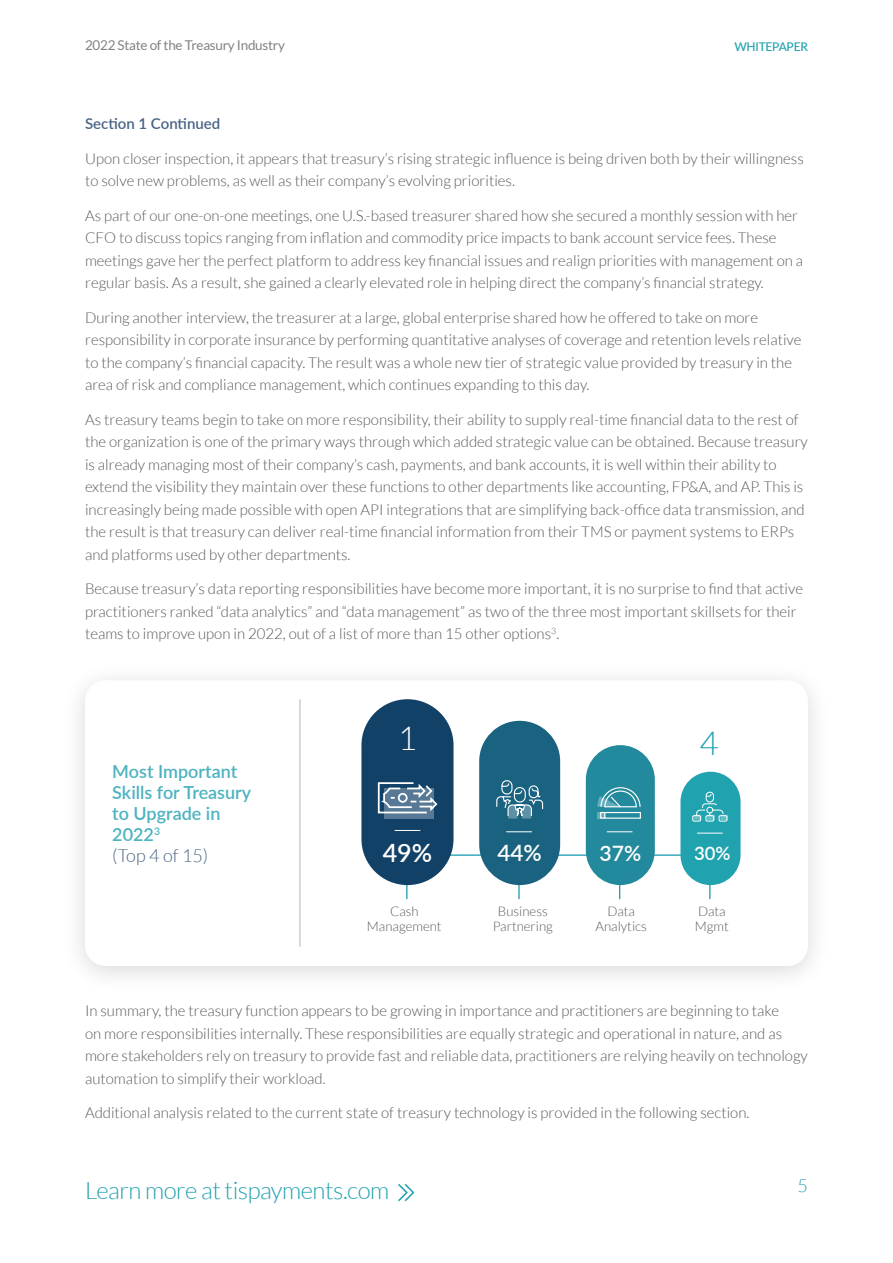
<style>
.page{position:relative;width:893px;height:1263px;background:#fff}
.page>*{position:absolute;margin:0;border:0;box-sizing:border-box;transform-origin:0 0}
.t1{font:300 33.15px "Lato";color:#fff}
.t2{font:300 33.15px "Lato";color:#1fa1b0}
.t3{font:600 25.2px "Lato";color:#fff}
.t4{font:300 24px "Lato";letter-spacing:-.02em;color:#21a1b0}
.t5{font:600 22.5px "Lato";color:#fff}
.t6{font:600 21.15px "Lato";color:#fff}
.t7{font:600 18.6px "Lato";color:#fff}
.t8{font:600 18px/21px "Lato";color:#4cb3c0}
.t9{font:300 18px "Lato";color:#21a1b0}
.t10{font:300 15px/22.5px "Lato";color:#58595b}
.t11{font:600 15px "Lato";color:#486383}
.t12{font:13.5px "Lato";letter-spacing:-.02em;color:#808285}
.t13{font:300 13.2px/14.5px "Lato";color:#58595b;text-align:center}
.t14{font:500 12px "Lato";letter-spacing:-.02em;color:#1fa1b0}
.s1{font-weight:300;color:#486383}
</style>
<div class="page">
<svg style="left:398px;top:1184px;width:16px;height:17px"></svg>
<div style="left:61px;top:661px;width:771px;height:333px;background:#000;opacity:.15"></div>
<div style="left:85px;top:680px;width:723px;height:286px;background:#fff;border-radius:21px"></div>
<div style="left:275px;top:684px;width:49px;height:286px;background:#fff"></div>
<hr style="left:299px;top:699px;width:2px;height:248px;background:#000">
<hr style="left:404px;top:854px;width:314px;height:2px;background:#1fa0b0">
<svg style="left:406px;top:885px;width:1px;height:14px"></svg>
<hr style="left:518px;top:870px;width:2px;height:29px;background:#1fa0b0">
<svg style="left:619px;top:885px;width:1px;height:14px"></svg>
<svg style="left:709px;top:885px;width:1px;height:14px"></svg>
<div style="left:361px;top:699px;width:92px;height:186px;background:#124168;border-radius:46px"></div>
<div style="left:479px;top:721px;width:81px;height:164px;background:#1a6380;border-radius:40px"></div>
<div style="left:586px;top:745px;width:69px;height:140px;background:#228a9c;border-radius:34px"></div>
<div style="left:680px;top:772px;width:60px;height:113px;background:#20a2af;border-radius:30px"></div>
<div style="left:384px;top:788px;width:50px;height:30px;background:#587995"></div>
<svg style="left:378px;top:782px;width:59px;height:32px"></svg>
<svg style="left:496px;top:780px;width:48px;height:38px"></svg>
<svg style="left:597px;top:787px;width:44px;height:32px"></svg>
<svg style="left:692px;top:791px;width:36px;height:31px"></svg>
<svg style="left:395px;top:830px;width:25px;height:1px"></svg>
<svg style="left:506px;top:831px;width:26px;height:1px"></svg>
<svg style="left:607px;top:831px;width:25px;height:1px"></svg>
<svg style="left:697px;top:833px;width:26px;height:1px"></svg>
<p class="t12" style="left:85px;top:37px;width:201px">2022 State of the Treasury Industry</p>
<p class="t14" style="left:734px;top:38px;width:75px">WHITEPAPER</p>
<p class="t11" style="left:85px;top:113px;width:137px">Section 1 Continued</p>
<p class="t10" style="left:85px;top:147px;width:720px">Upon closer inspection, it appears that treasury’s rising strategic influence is being driven both by their willingness to solve new problems, as well as their company’s evolving priorities.</p>
<p class="t10" style="left:85px;top:204px;width:720px">As part of our one-on-one meetings, one U.S.-based treasurer shared how she secured a monthly session with her CFO to discuss topics ranging from inflation and commodity price impacts to bank account service fees. These meetings gave her the perfect platform to address key financial issues and realign priorities with management on a regular basis. As a result, she gained a clearly elevated role in helping direct the company’s financial strategy.</p>
<p class="t10" style="left:85px;top:306px;width:718px">During another interview, the treasurer at a large, global enterprise shared how he offered to take on more responsibility in corporate insurance by performing quantitative analyses of coverage and retention levels relative to the company’s financial capacity. The result was a whole new tier of strategic value provided by treasury in the area of risk and compliance management, which continues expanding to this day.</p>
<p class="t10" style="left:85px;top:408px;width:724px">As treasury teams begin to take on more responsibility, their ability to supply real-time financial data to the rest of the organization is one of the primary ways through which added strategic value can be obtained. Because treasury is already managing most of their company’s cash, payments, and bank accounts, it is well within their ability to extend the visibility they maintain over these functions to other departments like accounting, FP&amp;A, and AP. This is increasingly being made possible with open API integrations that are simplifying back-office data transmission, and the result is that treasury can deliver real-time financial information from their TMS or payment systems to ERPs and platforms used by other departments.</p>
<p class="t10" style="left:85px;top:578px;width:719px">Because treasury’s data reporting responsibilities have become more important, it is no surprise to find that active practitioners ranked “data analytics” and “data management” as two of the three most important skillsets for their teams to improve upon in 2022, out of a list of more than 15 other options<sup>3</sup>.</p>
<p class="t8" style="left:112px;top:760px;width:140px">Most Important<br>Skills for Treasury to Upgrade in<br>2022<sup>3<br></sup><span class="s1">(Top 4 of 15)</span></p>
<h1 class="t1" style="left:398px;top:720px;width:21px">1</h1>
<h1 class="t2" style="left:700px;top:726px;width:21px">4</h1>
<h2 class="t3" style="left:383px;top:835px;width:51px">49%</h2>
<h3 class="t5" style="left:497px;top:837px;width:46px">44%</h3>
<h3 class="t6" style="left:599px;top:838px;width:43px">37%</h3>
<p class="t7" style="left:694px;top:839px;width:38px">30%</p>
<p class="t13" style="left:367px;top:904px;width:76px">Cash<br>Management</p>
<p class="t13" style="left:493px;top:904px;width:62px">Business<br>Partnering</p>
<p class="t13" style="left:596px;top:904px;width:53px">Data<br>Analytics</p>
<p class="t13" style="left:695px;top:904px;width:35px;text-align:left">Data<br>Mgmt</p>
<p class="t10" style="left:85px;top:1000px;width:724px">In summary, the treasury function appears to be growing in importance and practitioners are beginning to take<br>on more responsibilities internally. These responsibilities are equally strategic and operational in nature, and as more stakeholders rely on treasury to provide fast and reliable data, practitioners are relying heavily on technology automation to simplify their workload.</p>
<p class="t10" style="left:85px;top:1102px;width:666px">Additional analysis related to the current state of treasury technology is provided in the following section.</p>
<h3 class="t4" style="left:85px;top:1177px;width:306px">Learn more at tispayments.com</h3>
<p class="t9" style="left:797px;top:1176px;width:12px">5</p>
</div>
